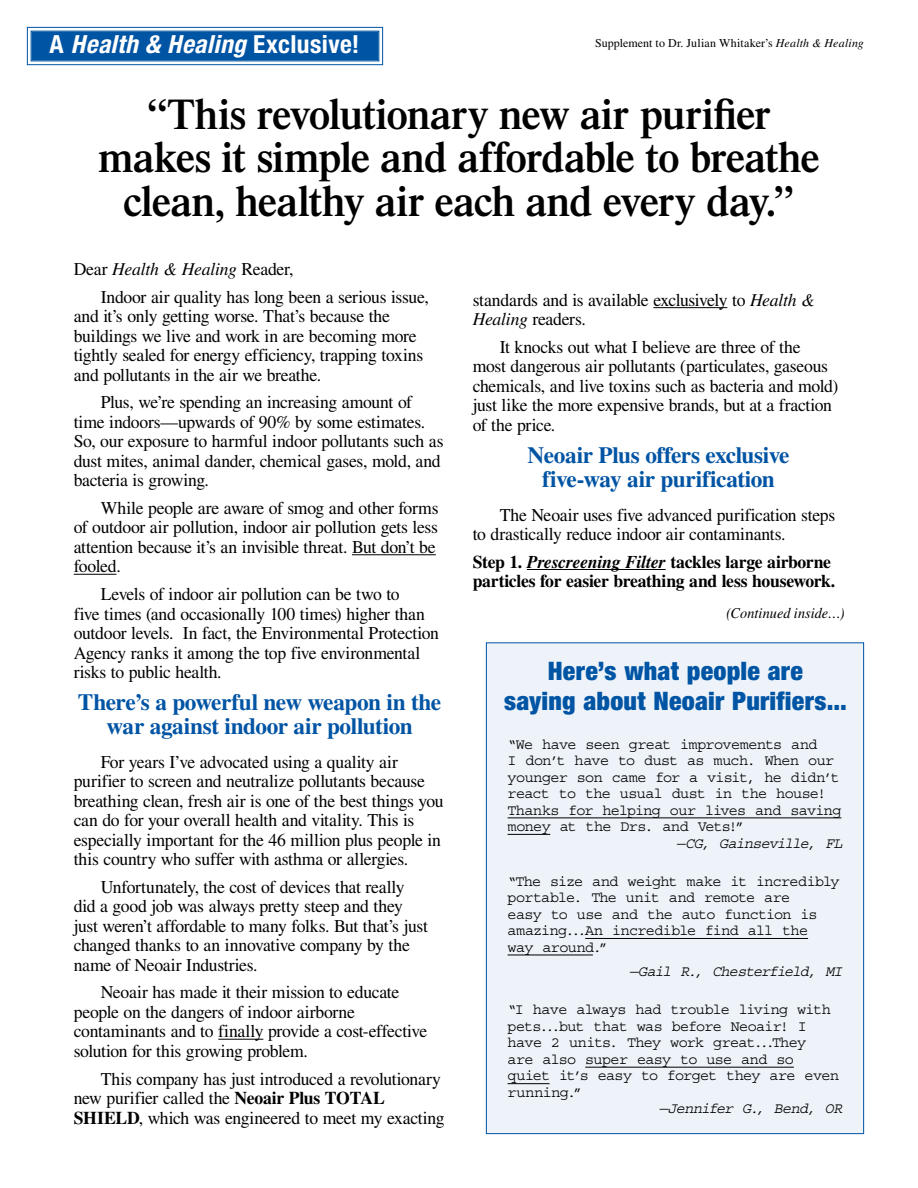
<style>
.page{position:relative;width:918px;height:1188px;background:#fff}
.page>*{position:absolute;margin:0;border:0;box-sizing:border-box;transform-origin:0 0}
.t1{font:600 43.2px/43.5px "Times LT Std";letter-spacing:-.015em;color:#000;text-align:center}
.t2{font:900 condensed 25.5px/30px "Helvetica Neue LT Std";letter-spacing:.01em;color:#0054a4;text-align:center}
.t3{font:italic 700 condensed 25.05px "Helvetica Neue LT Std";letter-spacing:.015em;color:#fff}
.t4{font:700 23.25px/24px "Times LT Std";letter-spacing:-.02em;color:#0054a4;text-align:center}
.t5{font:18px/19.5px "Times LT Std";letter-spacing:-.015em;color:#000}
.t6{font:700 18px/19.5px "Times LT Std";letter-spacing:-.015em;color:#000}
.t7{font:15px/16.5px "Courier Std";letter-spacing:-.035em;color:#000}
.t8{font:italic 15px "Courier Std";letter-spacing:-.06em;color:#000}
.t9{font:italic 15px "Courier Std";letter-spacing:-.04em;color:#000}
.t10{font:italic 15px "Times LT Std";letter-spacing:.005em;color:#000;scale:.95 1}
.t11{font:12px "Times LT Std";letter-spacing:.005em;color:#000}
.s1{font-style:normal}
.s2{font-style:italic}
.s3{font-weight:700}
</style>
<div class="page">
<hr style="left:352px;top:554px;width:84px;height:1px;background:#000">
<hr style="left:74px;top:574px;width:42px;height:1px;background:#000">
<hr style="left:218px;top:1039px;width:45px;height:1px;background:#000">
<hr style="left:653px;top:307px;width:74px;height:1px;background:#000">
<hr style="left:527px;top:569px;width:139px;height:1px;background:#000">
<div style="left:486px;top:643px;width:378px;height:491px;background:#edf3f9"></div>
<hr style="left:508px;top:817px;width:333px;height:1px;background:#000">
<hr style="left:508px;top:834px;width:42px;height:1px;background:#000">
<hr style="left:585px;top:938px;width:223px;height:1px;background:#000">
<hr style="left:508px;top:955px;width:85px;height:1px;background:#000">
<hr style="left:585px;top:1067px;width:209px;height:1px;background:#000">
<hr style="left:508px;top:1083px;width:42px;height:1px;background:#000">
<svg style="left:27px;top:27px;width:356px;height:38px;background:#2c71b3"></svg>
<div style="left:31px;top:31px;width:348px;height:30px;border:1px solid #0054a4"></div>
<h3 class="t3" style="left:50px;top:29px;width:311px"><span class="s1">A</span> Health &amp; Healing <span class="s1">Exclusive!</span></h3>
<p class="t11" style="left:595px;top:36px;width:270px">Supplement to Dr. Julian Whitaker’s <span class="s2">Health &amp; Healing</span></p>
<h1 class="t1" style="left:98px;top:91px;width:723px">“This revolutionary new air purifier makes it simple and affordable to breathe clean, healthy air each and every day.”</h1>
<p class="t5" style="left:101px;top:255px;width:330px;line-height:27.6px;text-indent:-27px">Dear <span class="s2">Health &amp; Healing</span> Reader,<br>Indoor air quality has long been a serious issue,</p>
<p class="t5" style="left:74px;top:306px;width:351px">and it’s only getting worse. That’s because the buildings we live and work in are becoming more tightly sealed for energy efficiency, trapping toxins and pollutants in the air we breathe.</p>
<p class="t5" style="left:74px;top:392px;width:371px;text-indent:27px">Plus, we’re spending an increasing amount of time indoors—upwards of 90% by some estimates.<br>So, our exposure to harmful indoor pollutants such as dust mites, animal dander, chemical gases, mold, and bacteria is growing.</p>
<p class="t5" style="left:74px;top:498px;width:366px;text-indent:27px">While people are aware of smog and other forms of outdoor air pollution, indoor air pollution gets less attention because it’s an invisible threat. But don’t be fooled.</p>
<p class="t5" style="left:74px;top:584px;width:367px;text-indent:27px">Levels of indoor air pollution can be two to<br>five times (and occasionally 100 times) higher than outdoor levels. In fact, the Environmental Protection Agency ranks it among the top five environmental risks to public health.</p>
<p class="t4" style="left:78px;top:690px;width:365px">There’s a powerful new weapon in the war against indoor air pollution</p>
<p class="t5" style="left:74px;top:752px;width:372px;text-indent:27px">For years I’ve advocated using a quality air purifier to screen and neutralize pollutants because breathing clean, fresh air is one of the best things you can do for your overall health and vitality. This is especially important for the 46 million plus people in this country who suffer with asthma or allergies.</p>
<p class="t5" style="left:74px;top:877px;width:356px;text-indent:27px">Unfortunately, the cost of devices that really did a good job was always pretty steep and they just weren’t affordable to many folks. But that’s just changed thanks to an innovative company by the name of Neoair Industries.</p>
<p class="t5" style="left:74px;top:983px;width:355px;text-indent:27px">Neoair has made it their mission to educate people on the dangers of indoor airborne contaminants and to finally provide a cost-effective solution for this growing problem.</p>
<p class="t5" style="left:74px;top:1069px;width:373px;text-indent:27px">This company has just introduced a revolutionary new purifier called the <span class="s3">Neoair Plus TOTAL<br>SHIELD</span>, which was engineered to meet my exacting</p>
<p class="t5" style="left:473px;top:290px;width:344px">standards and is available exclusively to <span class="s2">Health &amp;<br>Healing</span> readers.</p>
<p class="t5" style="left:473px;top:337px;width:367px;text-indent:27px">It knocks out what I believe are three of the<br>most dangerous air pollutants (particulates, gaseous chemicals, and live toxins such as bacteria and mold) just like the more expensive brands, but at a fraction of the price.</p>
<p class="t4" style="left:528px;top:443px;width:264px">Neoair Plus offers exclusive five-way air purification</p>
<p class="t5" style="left:473px;top:505px;width:364px;text-indent:27px">The Neoair uses five advanced purification steps to drastically reduce indoor air contaminants.</p>
<p class="t6" style="left:473px;top:551px;width:364px">Step 1. <span class="s2">Prescreening Filter</span> tackles large airborne particles for easier breathing and less housework.</p>
<p class="t10" style="left:727px;top:605px;width:126px">(Continued inside…)</p>
<h2 class="t2" style="left:504px;top:655px;width:344px">Here’s what people are<br>saying about Neoair Purifiers...</h2>
<p class="t7" style="left:508px;top:736px;width:335px">“We have seen great improvements and<br>I don’t have to dust as much. When our younger son came for a visit, he didn’t react to the usual dust in the house!<br>Thanks for helping our lives and saving money at the Drs. and Vets!”</p>
<p class="t8" style="left:676px;top:835px;width:168px">—CG, Gainseville, FL</p>
<p class="t7" style="left:508px;top:873px;width:333px">“The size and weight make it incredibly portable. The unit and remote are<br>easy to use and the auto function is amazing...An incredible find all the<br>way around.”</p>
<p class="t8" style="left:629px;top:963px;width:215px">—Gail R., Chesterfield, MI</p>
<p class="t7" style="left:508px;top:1002px;width:333px">“I have always had trouble living with pets...but that was before Neoair! I have 2 units. They work great...They<br>are also super easy to use and so quiet it’s easy to forget they are even running.”</p>
<p class="t9" style="left:659px;top:1100px;width:185px">—Jennifer G., Bend, OR</p>
</div>
